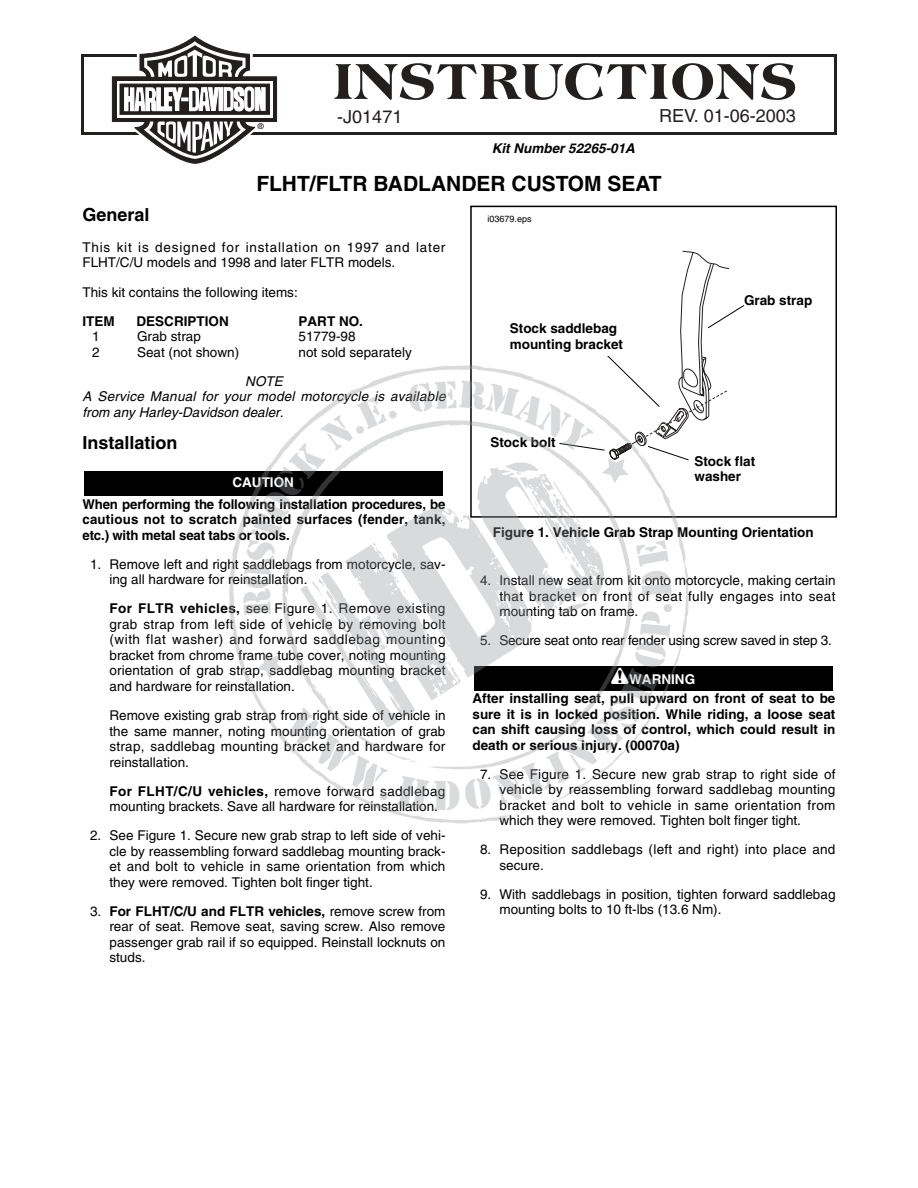
<style>
.page{position:relative;width:918px;height:1188px;background:#fff}
.page>*{position:absolute;margin:0;border:0;box-sizing:border-box;transform-origin:0 0}
.t1{font:800 54px "Americana";letter-spacing:.015em;color:#231f1f}
.t2{font:700 21px "Helvetica";color:#000}
.t3{font:18px "Helvetica";color:#231f1f}
.t4{font:700 18px "Helvetica";color:#000}
.t5{font:13.5px/15.6px "Helvetica";color:#000;text-align:justify}
.t6{font:700 13.5px/15.5px "Helvetica";color:#000;text-align:justify}
.t7{font:13.5px/15.5px "Helvetica";letter-spacing:.06em;color:#000}
.t8{font:italic 13.5px/15.5px "Helvetica";letter-spacing:.02em;color:#000}
.t9{font:13.5px/15.6px "Helvetica";letter-spacing:.02em;color:#000}
.t10{font:italic 700 13.5px "Helvetica";color:#000}
.t11{font:700 13.5px "Helvetica";color:#fff}
.t12{font:9px "Helvetica";color:#000}
.t13{font:7.95px "Helvetica";color:#000}
.s1{font-weight:700}
.s2{font-family:"Harley Type";font-weight:400;font-size:21px}
</style>
<div class="page">
<div style="left:81px;top:54px;width:756px;height:81px;border:3px solid #231f1f"></div>
<div style="left:474px;top:666px;width:358px;height:24px;background:#000"></div>
<div style="left:84px;top:472px;width:358px;height:24px;background:#000"></div>
<svg style="left:111px;top:35px;width:167px;height:129px"></svg>
<div style="left:470px;top:206px;width:367px;height:312px;border:2px solid #000"></div>
<svg style="left:243px;top:251px;width:502px;height:570px"></svg>
<p class="t13" style="left:258px;top:123px;width:7px">®</p>
<h1 class="t1" style="left:333px;top:60px;width:465px">INSTRUCTIONS</h1>
<h3 class="t3" style="left:337px;top:110px;width:67px">-J01471</h3>
<h3 class="t3" style="left:659px;top:109px;width:138px">REV. 01-06-2003</h3>
<p class="t10" style="left:492px;top:143px;width:145px">Kit Number 52265-01A</p>
<h2 class="t2" style="left:256px;top:175px;width:407px">FLHT/FLTR BADLANDER CUSTOM SEAT</h2>
<h3 class="t4" style="left:82px;top:208px;width:69px">General</h3>
<p class="t7" style="left:82px;top:241px;width:364px">This kit is designed for installation on 1997 and later<br>FLHT/C/U models and 1998 and later FLTR models.</p>
<p class="t5" style="left:82px;top:285px;width:217px">This kit contains the following items:</p>
<p class="t6" style="left:82px;top:314px;width:34px">ITEM</p>
<p class="t6" style="left:137px;top:314px;width:94px">DESCRIPTION</p>
<p class="t6" style="left:299px;top:314px;width:66px">PART NO.</p>
<p class="t5" style="left:92px;top:330px;width:9px">1</p>
<p class="t5" style="left:137px;top:330px;width:65px">Grab strap</p>
<p class="t5" style="left:299px;top:330px;width:59px">51779-98</p>
<p class="t5" style="left:92px;top:345px;width:9px">2</p>
<p class="t5" style="left:137px;top:345px;width:104px">Seat (not shown)</p>
<p class="t5" style="left:299px;top:345px;width:115px">not sold separately</p>
<p class="t8" style="left:83px;top:374px;width:365px;text-indent:163px">NOTE<br>A Service Manual for your model motorcycle is available from any Harley-Davidson dealer.</p>
<h3 class="t4" style="left:82px;top:436px;width:96px">Installation</h3>
<p class="t11" style="left:232px;top:478px;width:63px">CAUTION</p>
<p class="t12" style="left:488px;top:215px;width:46px">i03679.eps</p>
<p class="t6" style="left:510px;top:322px;width:115px">Stock saddlebag mounting bracket</p>
<p class="t6" style="left:490px;top:436px;width:67px">Stock bolt</p>
<p class="t6" style="left:744px;top:293px;width:70px">Grab strap</p>
<p class="t6" style="left:694px;top:455px;width:62px">Stock flat washer</p>
<p class="t6" style="left:82px;top:497px;width:365px">When performing the following installation procedures, be cautious not to scratch painted surfaces (fender, tank, etc.) with metal seat tabs or tools.</p>
<p class="t5" style="left:109px;top:558px;width:338px;text-indent:-19px">1. Remove left and right saddlebags from motorcycle, sav&shy;ing all hardware for reinstallation.</p>
<p class="t5" style="left:109px;top:602px;width:338px"><span class="s1">For FLTR vehicles,</span> see Figure 1. Remove existing grab strap from left side of vehicle by removing bolt (with flat washer) and forward saddlebag mounting bracket from chrome frame tube cover, noting mounting orientation of grab strap, saddlebag mounting bracket and hardware for reinstallation.</p>
<p class="t5" style="left:109px;top:709px;width:338px">Remove existing grab strap from right side of vehicle in the same manner, noting mounting orientation of grab strap, saddlebag mounting bracket and hardware for reinstallation.</p>
<p class="t5" style="left:109px;top:784px;width:337px"><span class="s1">For FLHT/C/U vehicles,</span> remove forward saddlebag mounting brackets. Save all hardware for reinstallation.</p>
<p class="t5" style="left:109px;top:829px;width:338px;text-indent:-19px">2. See Figure 1. Secure new grab strap to left side of vehi&shy;cle by reassembling forward saddlebag mounting brack&shy;et and bolt to vehicle in same orientation from which they were removed. Tighten bolt finger tight.</p>
<p class="t5" style="left:109px;top:904px;width:338px;text-indent:-19px">3. <span class="s1">For FLHT/C/U and FLTR vehicles,</span> remove screw from rear of seat. Remove seat, saving screw. Also remove passenger grab rail if so equipped. Reinstall locknuts on studs.</p>
<p class="t6" style="left:493px;top:526px;width:323px">Figure 1. Vehicle Grab Strap Mounting Orientation</p>
<p class="t5" style="left:499px;top:574px;width:338px;text-indent:-19px">4. Install new seat from kit onto motorcycle, making certain that bracket on front of seat fully engages into seat mounting tab on frame.</p>
<p class="t5" style="left:480px;top:634px;width:353px">5. Secure seat onto rear fender using screw saved in step 3.</p>
<p class="t11" style="left:611px;top:674px;width:86px"><span class="s2">1</span>WARNING</p>
<p class="t6" style="left:472px;top:692px;width:364px">After installing seat, pull upward on front of seat to be sure it is in locked position. While riding, a loose seat can shift causing loss of control, which could result in death or serious injury. (00070a)</p>
<p class="t5" style="left:499px;top:768px;width:338px;text-indent:-19px">7. See Figure 1. Secure new grab strap to right side of vehicle by reassembling forward saddlebag mounting bracket and bolt to vehicle in same orientation from which they were removed. Tighten bolt finger tight.</p>
<p class="t9" style="left:499px;top:843px;width:338px;text-indent:-19px">8. Reposition saddlebags (left and right) into place and secure.</p>
<p class="t5" style="left:499px;top:888px;width:338px;text-indent:-19px">9. With saddlebags in position, tighten forward saddlebag mounting bolts to 10 ft-lbs (13.6 Nm).</p>
</div>
